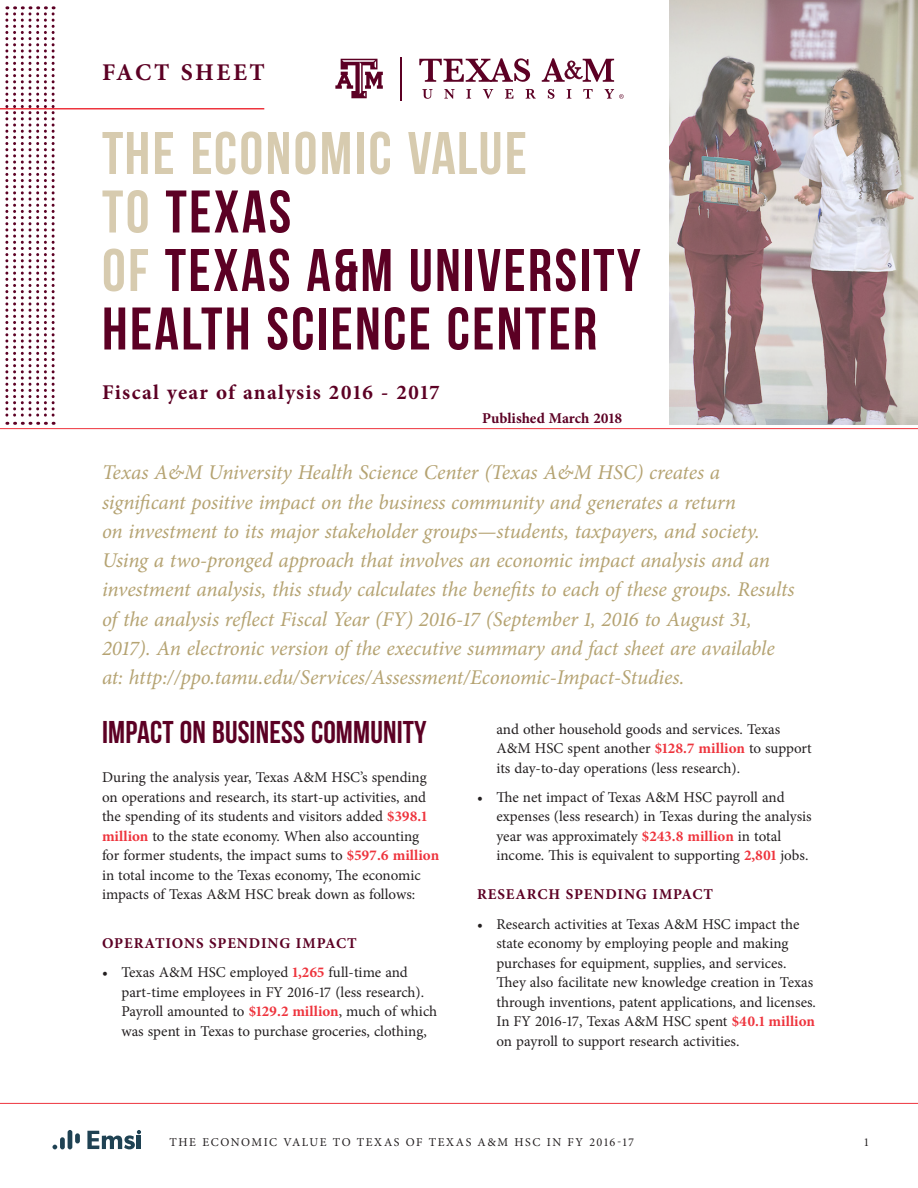
<style>
.page{position:relative;width:918px;height:1188px;background:#fff}
.page>*{position:absolute;margin:0;border:0;box-sizing:border-box;transform-origin:0 0}
.t1{font:700 60px "Bebas Neue";letter-spacing:.04em;color:#5c0024}
.t2{font:700 60px "Bebas Neue";letter-spacing:.04em;color:#d7cbaf}
.Heading_2_after_1{font:700 31.5px "Bebas Neue";letter-spacing:.005em;color:#5c0024}
.t3{font:700 24px "Minion Pro";letter-spacing:.105em;color:#5c0024}
.Big_Paragraph{font:italic 21px/29.2px "Minion Pro";letter-spacing:-.01em;color:#b5a372}
.t4{font:700 21px "Minion Pro";letter-spacing:.06em;color:#5c0024}
.Heading_2_after_1-2{font:15px/19.5px "Minion Pro";color:#231f20}
.Heading_3{font:700 15px "Minion Pro";letter-spacing:.045em;color:#5c0024}
.Heading_3-2{font:700 15px "Minion Pro";color:#5c0024}
.t5{font:12px "Minion Pro";letter-spacing:.13em;color:#231f20}
.s1{color:#d7cbaf}
.s2{font-weight:700;color:#ee343d}
</style>
<div class="page">
<svg style="left:87px;top:1130px;width:54px;height:19px"></svg>
<div style="left:60px;top:1137px;width:5px;height:12px;background:#1f4253;border-radius:2px"></div>
<hr style="left:68px;top:1130px;width:4px;height:19px;background:#1f4253;border-radius:2px">
<svg style="left:53px;top:1145px;width:4px;height:4px"></svg>
<div style="left:75px;top:1133px;width:5px;height:10px;background:#1f4253;border-radius:2px"></div>
<img style="left:669px;top:0;width:249px;height:425px">
<svg style="left:5px;top:6px;width:50px;height:419px"></svg>
<hr style="left:0;top:108px;width:264px;height:2px;background:#ee343d">
<hr style="left:401px;top:57px;width:1px;height:44px;background:#5c0024">
<svg style="left:335px;top:59px;width:48px;height:39px"></svg>
<svg style="left:419px;top:58px;width:111px;height:24px"></svg>
<svg style="left:422px;top:89px;width:11px;height:10px"></svg>
<svg style="left:444px;top:89px;width:11px;height:10px"></svg>
<svg style="left:466px;top:89px;width:5px;height:10px"></svg>
<svg style="left:483px;top:89px;width:10px;height:10px"></svg>
<svg style="left:505px;top:89px;width:8px;height:10px"></svg>
<svg style="left:526px;top:89px;width:10px;height:10px"></svg>
<svg style="left:548px;top:89px;width:7px;height:10px"></svg>
<svg style="left:567px;top:89px;width:4px;height:10px"></svg>
<svg style="left:583px;top:89px;width:10px;height:10px"></svg>
<svg style="left:542px;top:58px;width:72px;height:24px"></svg>
<svg style="left:605px;top:89px;width:19px;height:10px"></svg>
<hr style="left:0;top:1103px;width:918px;height:1px;background:#ee343d">
<hr style="left:0;top:428px;width:918px;height:1px;background:#ee343d">
<p class="t3" style="left:102px;top:55px;width:164px">FACT SHEET</p>
<p class="t2" style="left:102px;top:120px;width:426px">THE ECONOMIC VALUE</p>
<p class="t1" style="left:102px;top:179px;width:191px"><span class="s1">TO</span> TEXAS</p>
<p class="t1" style="left:102px;top:237px;width:540px"><span class="s1">OF</span> TEXAS A&amp;M UNIVERSITY</p>
<p class="t1" style="left:102px;top:296px;width:497px">HEALTH SCIENCE CENTER</p>
<p class="t4" style="left:102px;top:377px;width:339px">Fiscal year of analysis 2016 - 2017</p>
<p class="Heading_3-2" style="left:482px;top:408px;width:141px">Published March 2018</p>
<p class="Big_Paragraph" style="left:102px;top:458px;width:694px">Texas A&amp;M University Health Science Center (Texas A&amp;M HSC) creates a significant positive impact on the business community and generates a return<br>on investment to its major stakeholder groups—students, taxpayers, and society.<br>Using a two-pronged approach that involves an economic impact analysis and an investment analysis, this study calculates the benefits to each of these groups. Results of the analysis reflect Fiscal Year (FY) 2016-17 (September 1, 2016 to August 31, 2017). An electronic version of the executive summary and fact sheet are available at: http://ppo.tamu.edu/Services/Assessment/Economic-Impact-Studies.</p>
<p class="Heading_2_after_1" style="left:102px;top:715px;width:326px">IMPACT ON BUSINESS COMMUNITY</p>
<p class="Heading_2_after_1-2" style="left:102px;top:768px;width:339px">During the analysis year, Texas A&amp;M HSC’s spending on operations and research, its start-up activities, and the spending of its students and visitors added <span class="s2">$398.1 million</span> to the state economy. When also accounting for former students, the impact sums to <span class="s2">$597.6 million </span>in total income to the Texas economy, The economic impacts of Texas A&amp;M HSC break down as follows:</p>
<p class="Heading_3" style="left:102px;top:933px;width:256px">OPERATIONS SPENDING IMPACT</p>
<p class="Heading_2_after_1-2" style="left:122px;top:963px;width:317px;text-indent:-20px">• Texas A&amp;M HSC employed <span class="s2">1,265</span> full-time and part-time employees in FY 2016-17 (less research).<br>Payroll amounted to <span class="s2">$129.2 million</span>, much of which was spent in Texas to purchase groceries, clothing,</p>
<p class="Heading_2_after_1-2" style="left:496px;top:719px;width:317px">and other household goods and services. Texas<br>A&amp;M HSC spent another <span class="s2">$128.7 million</span> to support its day-to-day operations (less research).</p>
<p class="Heading_2_after_1-2" style="left:496px;top:787px;width:317px;text-indent:-20px">• The net impact of Texas A&amp;M HSC payroll and expenses (less research) in Texas during the analysis year was approximately <span class="s2">$243.8 million</span> in total income. This is equivalent to supporting <span class="s2">2,801</span> jobs.</p>
<p class="Heading_3" style="left:477px;top:884px;width:238px">RESEARCH SPENDING IMPACT</p>
<p class="Heading_2_after_1-2" style="left:496px;top:914px;width:321px;text-indent:-20px">• Research activities at Texas A&amp;M HSC impact the state economy by employing people and making purchases for equipment, supplies, and services.<br>They also facilitate new knowledge creation in Texas through inventions, patent applications, and licenses.<br>In FY 2016-17, Texas A&amp;M HSC spent <span class="s2">$40.1 million </span>on payroll to support research activities.</p>
<p class="t5" style="left:170px;top:1134px;width:466px">THE ECONOMIC VALUE TO TEXAS OF TEXAS A&amp;M HSC IN FY 2016-17</p>
<p class="t5" style="left:864px;top:1134px;width:6px">1</p>
</div>
